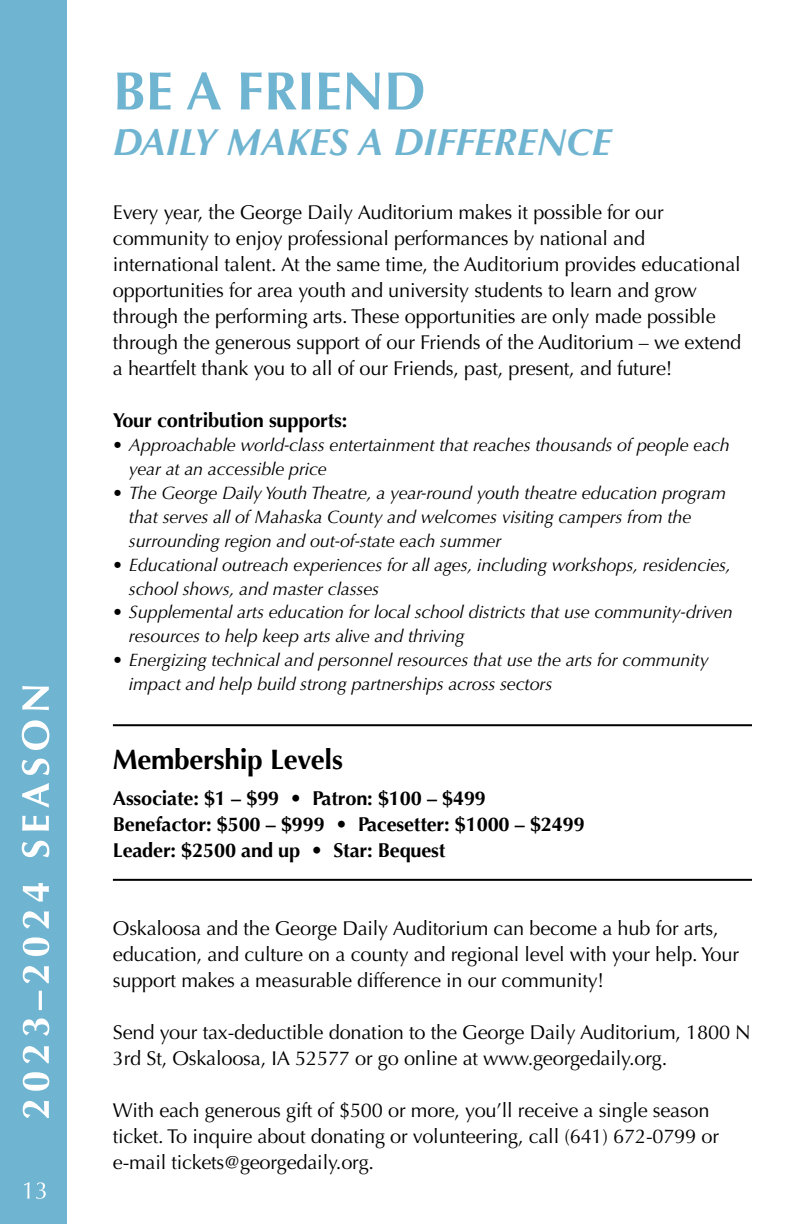
<style>
.page{position:relative;width:792px;height:1224px;background:#fff}
.page>*{position:absolute;margin:0;border:0;box-sizing:border-box;transform-origin:0 0}
.t1{font:700 54px "Optima";color:#6fb4d0}
.t2{font:italic 700 38px "Optima";color:#6fb4d0}
.t3{font:700 28px "Optima";letter-spacing:-.01em;color:#000}
.t4{font:20px/26px "Optima";letter-spacing:-.01em;color:#000}
.t5{font:700 20px/26px "Optima";letter-spacing:-.01em;color:#000}
.t6{font:italic 18px/24px "Optima";letter-spacing:-.01em;color:#000}
</style>
<div class="page">
<div style="left:0;top:0;width:66px;height:1224px;background:#6fb4d0"></div>
<svg style="left:22px;top:686px;width:27px;height:432px"></svg>
<svg style="left:24px;top:1182px;width:22px;height:17px"></svg>
<hr style="left:113px;top:879px;width:639px;height:2px;background:#000">
<hr style="left:113px;top:724px;width:639px;height:2px;background:#000">
<h1 class="t1" style="left:113px;top:60px;width:315px">BE A FRIEND</h1>
<h2 class="t2" style="left:113px;top:120px;width:500px">DAILY MAKES A DIFFERENCE</h2>
<p class="t4" style="left:113px;top:199px;width:630px">Every year, the George Daily Auditorium makes it possible for our community to enjoy professional performances by national and international talent. At the same time, the Auditorium provides educational opportunities for area youth and university students to learn and grow through the performing arts. These opportunities are only made possible through the generous support of our Friends of the Auditorium – we extend a heartfelt thank you to all of our Friends, past, present, and future!</p>
<p class="t5" style="left:113px;top:407px;width:236px">Your contribution supports:</p>
<p class="t6" style="left:129px;top:433px;width:602px;text-indent:-16px">• Approachable world-class entertainment that reaches thousands of people each year at an accessible price</p>
<p class="t6" style="left:129px;top:481px;width:599px;text-indent:-16px">• The George Daily Youth Theatre, a year-round youth theatre education program that serves all of Mahaska County and welcomes visiting campers from the surrounding region and out-of-state each summer</p>
<p class="t6" style="left:129px;top:553px;width:604px;text-indent:-16px">• Educational outreach experiences for all ages, including workshops, residencies, school shows, and master classes</p>
<p class="t6" style="left:129px;top:601px;width:606px;text-indent:-16px">• Supplemental arts education for local school districts that use community-driven resources to help keep arts alive and thriving</p>
<p class="t6" style="left:129px;top:649px;width:581px;text-indent:-16px">• Energizing technical and personnel resources that use the arts for community impact and help build strong partnerships across sectors</p>
<h3 class="t3" style="left:113px;top:743px;width:232px">Membership Levels</h3>
<p class="t5" style="left:113px;top:785px;width:473px">Associate: $1 – $99 • Patron: $100 – $499<br>Benefactor: $500 – $999 • Pacesetter: $1000 – $2499<br>Leader: $2500 and up • Star: Bequest</p>
<p class="t4" style="left:113px;top:915px;width:628px">Oskaloosa and the George Daily Auditorium can become a hub for arts, education, and culture on a county and regional level with your help. Your support makes a measurable difference in our community!</p>
<p class="t4" style="left:113px;top:1019px;width:639px">Send your tax-deductible donation to the George Daily Auditorium, 1800 N<br>3rd St, Oskaloosa, IA 52577 or go online at www.georgedaily.org.</p>
<p class="t4" style="left:113px;top:1097px;width:608px">With each generous gift of $500 or more, you’ll receive a single season ticket. To inquire about donating or volunteering, call (641) 672-0799 or e-mail tickets@georgedaily.org.</p>
</div>
